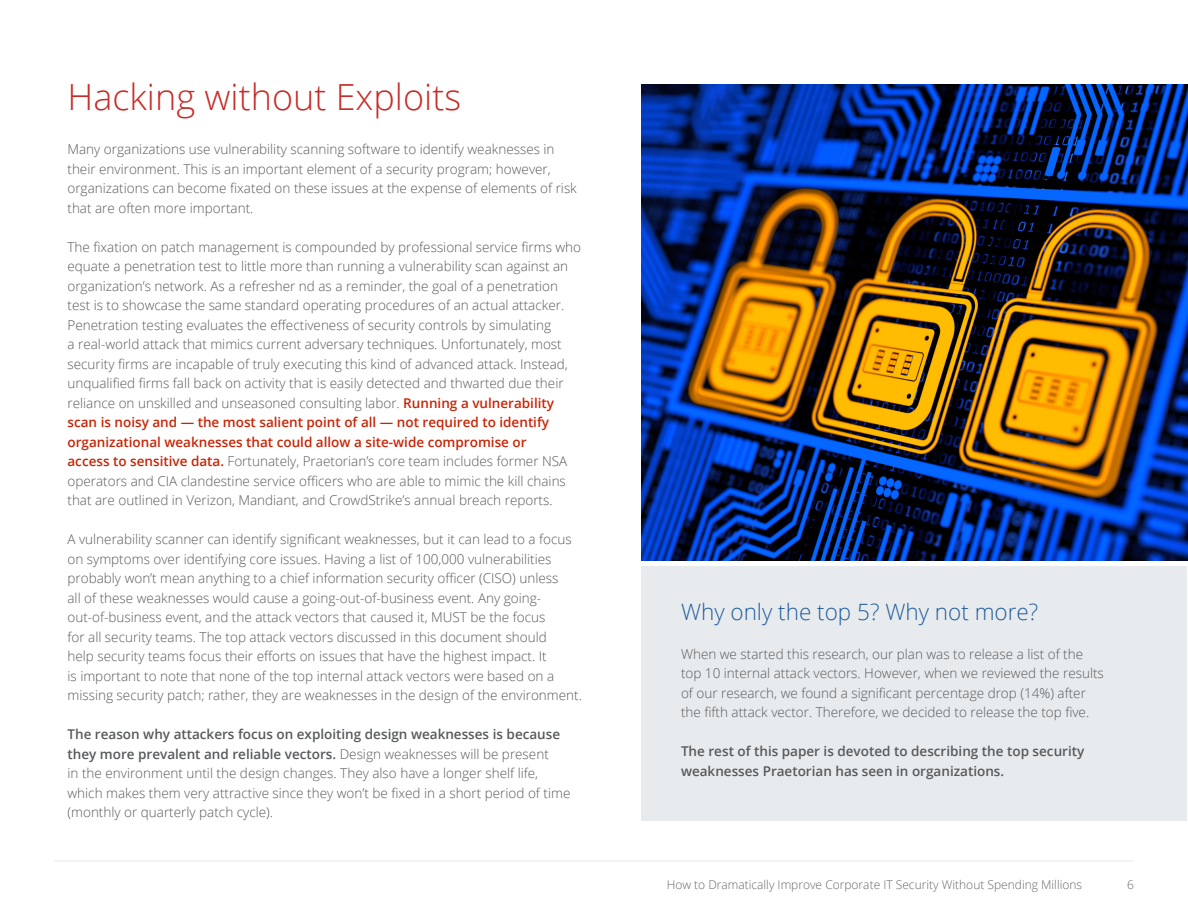
<style>
.page{position:relative;width:1188px;height:918px;background:#fff}
.page>*{position:absolute;margin:0;border:0;box-sizing:border-box;transform-origin:0 0}
.t1{font:300 36px "Open Sans";color:#c72b27}
.t2{font:300 22.5px "Open Sans";color:#215e9e}
.t3{font:300 13.5px/19.5px "Open Sans";color:#58595b}
.t4{font:600 13.5px/19.5px "Open Sans";color:#58595b}
.t5{font:300 12px "Open Sans";color:#666767}
.t6{font:300 12px "Open Sans";color:#666}
.s1{font-weight:600;color:#c82506}
.s2{font-weight:600}
</style>
<div class="page">
<hr style="left:54px;top:861px;width:1080px;height:1px;background:#eaeaec">
<img style="left:642px;top:84px;width:546px;height:477px">
<div style="left:642px;top:566px;width:545px;height:254px;background:#e8ebed"></div>
<h1 class="t1" style="left:68px;top:72px;width:395px">Hacking without Exploits</h1>
<p class="t3" style="left:68px;top:139px;width:511px">Many organizations use vulnerability scanning software to identify weaknesses in their environment. This is an important element of a security program; however, organizations can become fixated on these issues at the expense of elements of risk that are often more important.</p>
<p class="t3" style="left:68px;top:237px;width:515px">The fixation on patch management is compounded by professional service firms who equate a penetration test to little more than running a vulnerability scan against an organization’s network. As a refresher nd as a reminder, the goal of a penetration test is to showcase the same standard operating procedures of an actual attacker.<br>Penetration testing evaluates the effectiveness of security controls by simulating<br>a real-world attack that mimics current adversary techniques. Unfortunately, most security firms are incapable of truly executing this kind of advanced attack. Instead, unqualified firms fall back on activity that is easily detected and thwarted due their reliance on unskilled and unseasoned consulting labor. <span class="s1">Running a vulnerability scan is noisy and — the most salient point of all — not required to identify organizational weaknesses that could allow a site-wide compromise or<br>access to sensitive data.</span> Fortunately, Praetorian’s core team includes former NSA operators and CIA clandestine service officers who are able to mimic the kill chains that are outlined in Verizon, Mandiant, and CrowdStrike’s annual breach reports.</p>
<p class="t3" style="left:68px;top:529px;width:516px">A vulnerability scanner can identify significant weaknesses, but it can lead to a focus on symptoms over identifying core issues. Having a list of 100,000 vulnerabilities probably won’t mean anything to a chief information security officer (CISO) unless<br>all of these weaknesses would cause a going-out-of-business event. Any going&shy;out-of-business event, and the attack vectors that caused it, MUST be the focus<br>for all security teams. The top attack vectors discussed in this document should<br>help security teams focus their efforts on issues that have the highest impact. It<br>is important to note that none of the top internal attack vectors were based on a missing security patch; rather, they are weaknesses in the design of the environment.</p>
<p class="t3" style="left:68px;top:724px;width:504px"><span class="s2">The reason why attackers focus on exploiting design weaknesses is because they more prevalent and reliable vectors.</span> Design weaknesses will be present<br>in the environment until the design changes. They also have a longer shelf life, which makes them very attractive since they won’t be fixed in a short period of time (monthly or quarterly patch cycle).</p>
<h2 class="t2" style="left:681px;top:596px;width:359px">Why only the top 5? Why not more?</h2>
<p class="t3" style="left:681px;top:644px;width:424px">When we started this research, our plan was to release a list of the top 10 internal attack vectors. However, when we reviewed the results of our research, we found a significant percentage drop (14%) after the fifth attack vector. Therefore, we decided to release the top five.</p>
<p class="t4" style="left:681px;top:741px;width:405px">The rest of this paper is devoted to describing the top security weaknesses Praetorian has seen in organizations.</p>
<p class="t5" style="left:667px;top:876px;width:417px">How to Dramatically Improve Corporate IT Security Without Spending Millions</p>
<p class="t6" style="left:1127px;top:876px;width:8px">6</p>
</div>
